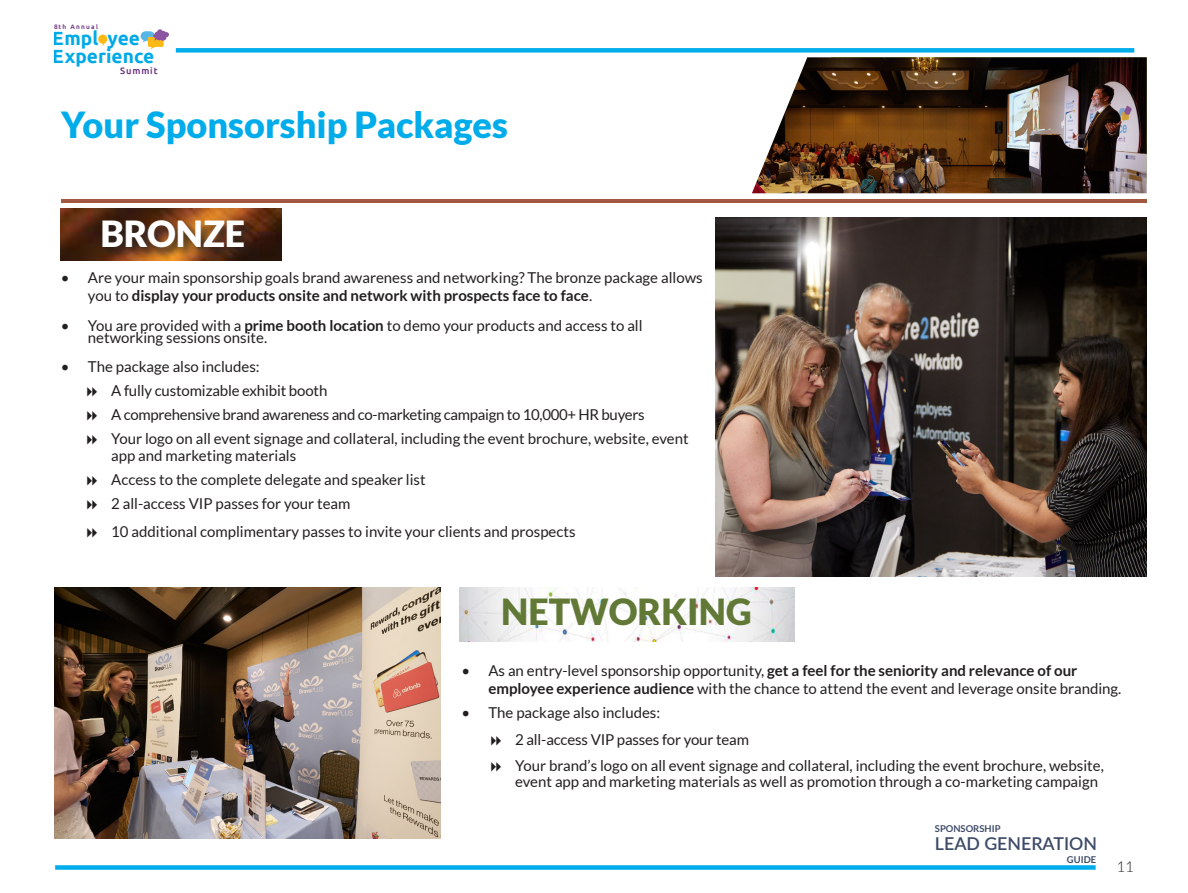
<style>
.page{position:relative;width:1188px;height:893px;background:#fff}
.page>*{position:absolute;margin:0;border:0;box-sizing:border-box;transform-origin:0 0}
.t1{font:900 36px "Lato";color:#00acea}
.t2{font:900 36px "Lato";color:#617836}
.t3{font:900 36px "Lato";color:#fff}
.t4{font:700 19.05px/18px "Ubuntu";color:#00aae7}
.t5{font:600 17.7px "Lato";color:#3e4b68}
.t6{font:15px/18px "Lato";color:#231f20}
.t7{font:15px "Lato";letter-spacing:-.02em;color:#231f20}
.t8{font:300 15px "Lato";color:#201d1d}
.t9{font:700 9.45px "Lato";color:#3e4b68}
.t10{font:500 9.3px "Ubuntu";letter-spacing:.1em;color:#652b7c}
.t11{font:500 6.45px "Ubuntu";letter-spacing:.2em;color:#652b7c}
.s1{font-weight:700}
</style>
<div class="page">
<svg style="left:98px;top:35px;width:9px;height:11px"></svg>
<svg style="left:141px;top:29px;width:28px;height:20px"></svg>
<div style="left:176px;top:48px;width:958px;height:5px;background:#00acea"></div>
<div style="left:55px;top:865px;width:1041px;height:5px;background:#00acea"></div>
<img style="left:716px;top:218px;width:431px;height:358px">
<img style="left:61px;top:209px;width:221px;height:51px">
<img style="left:752px;top:57px;width:395px;height:136px">
<img style="left:459px;top:588px;width:335px;height:53px">
<hr style="left:61px;top:200px;width:1086px;height:3px;background:#a15740">
<svg style="left:99px;top:218px;width:158px;height:42px;background:#65391a"></svg>
<img style="left:54px;top:588px;width:387px;height:251px">
<p class="t11" style="left:54px;top:22px;width:45px">8th Annual</p>
<p class="t4" style="left:53px;top:29px;width:103px">Empl yee<br>Experience</p>
<p class="t10" style="left:120px;top:65px;width:39px">Summit</p>
<p class="t1" style="left:61px;top:104px;width:448px">Your Sponsorship Packages</p>
<p class="t3" style="left:100px;top:213px;width:146px">BRONZE</p>
<p class="t6" style="left:88px;top:269px;width:616px;text-indent:-27px">• Are your main sponsorship goals brand awareness and networking? The bronze package allows you to <span class="s1">display your products onsite and network with prospects face to face</span>.</p>
<p class="t6" style="left:88px;top:320px;width:556px;line-height:12px;text-indent:-27px">• You are provided with a <span class="s1">prime booth location</span> to demo your products and access to all networking sessions onsite.</p>
<p class="t6" style="left:61px;top:357px;width:200px">• The package also includes:</p>
<p class="t6" style="left:111px;top:382px;width:218px">A fully customizable exhibit booth</p>
<p class="t7" style="left:111px;top:407px;width:535px">A comprehensive brand awareness and co-marketing campaign to 10,000+ HR buyers</p>
<p class="t6" style="left:111px;top:431px;width:579px;line-height:16.5px">Your logo on all event signage and collateral, including the event brochure, website, event app and marketing materials</p>
<p class="t6" style="left:111px;top:470px;width:316px">Access to the complete delegate and speaker list</p>
<p class="t6" style="left:111px;top:494px;width:241px">2 all-access VIP passes for your team</p>
<p class="t6" style="left:111px;top:523px;width:466px">10 additional complimentary passes to invite your clients and prospects</p>
<p class="t2" style="left:501px;top:590px;width:252px">NETWORKING</p>
<p class="t6" style="left:488px;top:662px;width:635px;text-indent:-27px">• As an entry-level sponsorship opportunity, <span class="s1">get a feel for the seniority and relevance of our employee experience audience</span> with the chance to attend the event and leverage onsite branding.</p>
<p class="t6" style="left:461px;top:704px;width:200px">• The package also includes:</p>
<p class="t6" style="left:515px;top:730px;width:235px">2 all-access VIP passes for your team</p>
<p class="t6" style="left:515px;top:757px;width:590px;line-height:16.5px">Your brand’s logo on all event signage and collateral, including the event brochure, website, event app and marketing materials as well as promotion through a co-marketing campaign</p>
<p class="t9" style="left:935px;top:823px;width:67px">SPONSORSHIP</p>
<p class="t5" style="left:935px;top:831px;width:164px">LEAD GENERATION</p>
<p class="t9" style="left:1067px;top:854px;width:31px">GUIDE</p>
<p class="t8" style="left:1117px;top:859px;width:19px">11</p>
</div>
